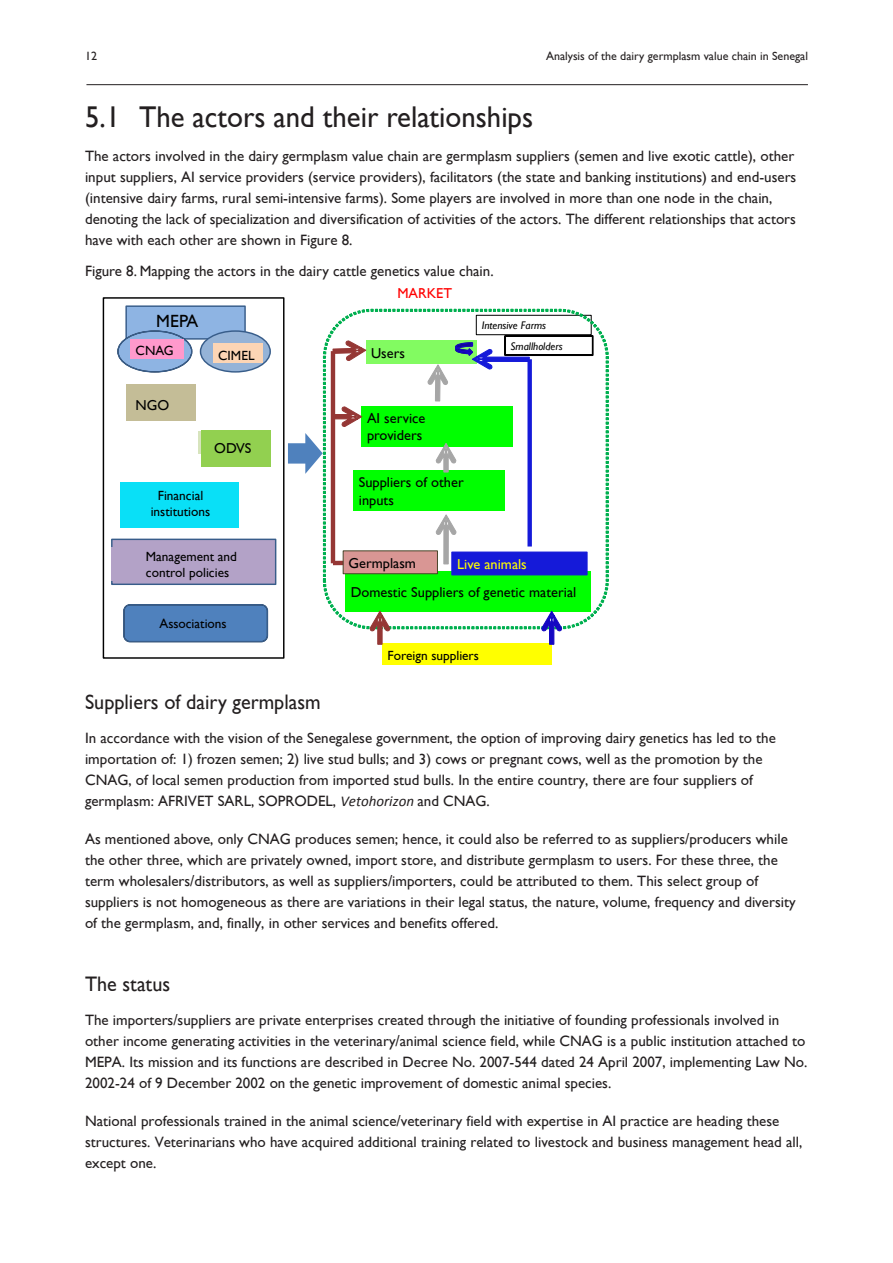
<style>
.page{position:relative;width:893px;height:1263px;background:#fff}
.page>*{position:absolute;margin:0;border:0;box-sizing:border-box;transform-origin:0 0}
.Heading_1{font:30px "Gill Sans";color:#231f20;scale:.96 1}
.Heading_2{font:21px "Gill Sans";color:#231f20;scale:.96 1}
.t1{font:17.7px "Gill Sans";color:#000}
.Body_Text{font:15px/21px "Gill Sans";color:#231f20}
.Figure_Caption{font:15px "Gill Sans";color:#231f20}
.t2{font:14.4px/17.4px "Gill Sans";color:#000}
.t3{font:14.4px "Gill Sans";color:#ff0}
.t4{font:14.4px "Gill Sans";color:#f00}
.t5{font:13.35px/15.9px "Gill Sans";color:#000;text-align:center}
.t6{font:12px "Gill Sans";color:#231f20}
.t7{font:italic 11.1px "Gill Sans";color:#000}
.s1{font-family:"Calibri";font-style:italic}
</style>
<div class="page">
<hr style="left:86px;top:84px;width:722px;height:1px;background:#231f20">
<div style="left:199px;top:431px;width:53px;height:23px;background:#d7e4bd"></div>
<div style="left:201px;top:430px;width:70px;height:37px;background:#92d050"></div>
<div style="left:103px;top:297px;width:181px;height:362px;border:1px solid #000"></div>
<div style="left:126px;top:306px;width:119px;height:33px;background:#8eb4e3"></div>
<div style="left:125px;top:305px;width:121px;height:35px;border:1px solid #385d8a"></div>
<div style="left:118px;top:331px;width:74px;height:41px;background:#8eb4e3;border-radius:50%"></div>
<div style="left:118px;top:331px;width:74px;height:41px;border:1px solid #000;border-radius:50%"></div>
<div style="left:117px;top:330px;width:75px;height:43px;border:1px solid #385d8a;border-radius:50%"></div>
<div style="left:130px;top:339px;width:54px;height:19px;background:#f9c"></div>
<div style="left:200px;top:331px;width:70px;height:41px;background:#95b3d7;border-radius:50%"></div>
<div style="left:200px;top:330px;width:71px;height:43px;border:1px solid #385d8a;border-radius:50%"></div>
<div style="left:213px;top:343px;width:50px;height:20px;background:#fcd5b5"></div>
<div style="left:382px;top:644px;width:170px;height:21px;background:#ff0"></div>
<div style="left:126px;top:384px;width:70px;height:37px;background:#c4bd97"></div>
<div style="left:120px;top:482px;width:119px;height:45px;background:#09e0f7"></div>
<div style="left:112px;top:539px;width:164px;height:45px;background:#b3a2c7"></div>
<div style="left:111px;top:539px;width:165px;height:46px;border:1px solid #385d8a"></div>
<div style="left:112px;top:547px;width:158px;height:34px;background:#b3a2c7"></div>
<div style="left:124px;top:605px;width:143px;height:37px;background:#4f81bd;border-radius:6px"></div>
<div style="left:124px;top:605px;width:143px;height:37px;border:1px solid #000;border-radius:6px"></div>
<div style="left:123px;top:604px;width:145px;height:38px;border:1px solid #385d8a;border-radius:6px"></div>
<svg style="left:288px;top:433px;width:35px;height:41px"></svg>
<svg style="left:323px;top:309px;width:285px;height:320px"></svg>
<svg style="left:370px;top:611px;width:20px;height:33px"></svg>
<svg style="left:541px;top:611px;width:21px;height:33px"></svg>
<p class="t6" style="left:85px;top:49px;width:13px">12</p>
<p class="t6" style="left:546px;top:49px;width:263px">Analysis of the dairy germplasm value chain in Senegal</p>
<p class="Heading_1" style="left:85px;top:100px;width:468px">5.1 The actors and their relationships</p>
<p class="Body_Text" style="left:85px;top:145px;width:713px">The actors involved in the dairy germplasm value chain are germplasm suppliers (semen and live exotic cattle), other input suppliers, AI service providers (service providers), facilitators (the state and banking institutions) and end-users (intensive dairy farms, rural semi-intensive farms). Some players are involved in more than one node in the chain, denoting the lack of specialization and diversification of activities of the actors. The different relationships that actors have with each other are shown in Figure 8.</p>
<p class="Figure_Caption" style="left:85px;top:262px;width:410px">Figure 8. Mapping the actors in the dairy cattle genetics value chain.</p>
<p class="t1" style="left:156px;top:311px;width:44px">MEPA</p>
<p class="t5" style="left:136px;top:343px;width:40px">CNAG</p>
<p class="t5" style="left:218px;top:347px;width:38px">CIMEL</p>
<p class="t2" style="left:136px;top:396px;width:35px">NGO</p>
<p class="t2" style="left:204px;top:434px;width:39px">ODVS</p>
<p class="t2" style="left:214px;top:439px;width:39px">ODVS</p>
<p class="t5" style="left:151px;top:488px;width:61px">Financial institutions</p>
<p class="t5" style="left:146px;top:548px;width:93px;text-align:left">Management and control policies</p>
<p class="t5" style="left:159px;top:615px;width:69px">Associations</p>
<p class="t4" style="left:397px;top:285px;width:56px">MARKET</p>
<p class="t2" style="left:371px;top:344px;width:35px">Users</p>
<p class="t7" style="left:482px;top:319px;width:66px">Intensive Farms</p>
<p class="t7" style="left:511px;top:340px;width:54px">Smallholders</p>
<p class="t2" style="left:367px;top:409px;width:60px">AI service providers</p>
<p class="t2" style="left:359px;top:473px;width:106px">Suppliers of other inputs</p>
<p class="t2" style="left:349px;top:554px;width:69px">Germplasm</p>
<p class="t3" style="left:457px;top:556px;width:71px">Live animals</p>
<p class="t2" style="left:351px;top:584px;width:227px">Domestic Suppliers of genetic material</p>
<p class="t5" style="left:388px;top:647px;width:93px">Foreign suppliers</p>
<p class="Heading_2" style="left:85px;top:689px;width:247px">Suppliers of dairy germplasm</p>
<p class="Body_Text" style="left:85px;top:727px;width:692px">In accordance with the vision of the Senegalese government, the option of improving dairy genetics has led to the importation of: 1) frozen semen; 2) live stud bulls; and 3) cows or pregnant cows, well as the promotion by the CNAG, of local semen production from imported stud bulls. In the entire country, there are four suppliers of germplasm: AFRIVET SARL, SOPRODEL, <span class="s1">Vetohorizon</span> and CNAG.</p>
<p class="Body_Text" style="left:85px;top:828px;width:712px">As mentioned above, only CNAG produces semen; hence, it could also be referred to as suppliers/producers while the other three, which are privately owned, import store, and distribute germplasm to users. For these three, the term wholesalers/distributors, as well as suppliers/importers, could be attributed to them. This select group of suppliers is not homogeneous as there are variations in their legal status, the nature, volume, frequency and diversity of the germplasm, and, finally, in other services and benefits offered.</p>
<p class="Heading_2" style="left:85px;top:972px;width:90px">The status</p>
<p class="Body_Text" style="left:85px;top:1009px;width:724px">The importers/suppliers are private enterprises created through the initiative of founding professionals involved in other income generating activities in the veterinary/animal science field, while CNAG is a public institution attached to MEPA. Its mission and its functions are described in Decree No. 2007-544 dated 24 April 2007, implementing Law No.<br>2002-24 of 9 December 2002 on the genetic improvement of domestic animal species.</p>
<p class="Body_Text" style="left:85px;top:1110px;width:719px">National professionals trained in the animal science/veterinary field with expertise in AI practice are heading these structures. Veterinarians who have acquired additional training related to livestock and business management head all, except one.</p>
</div>
